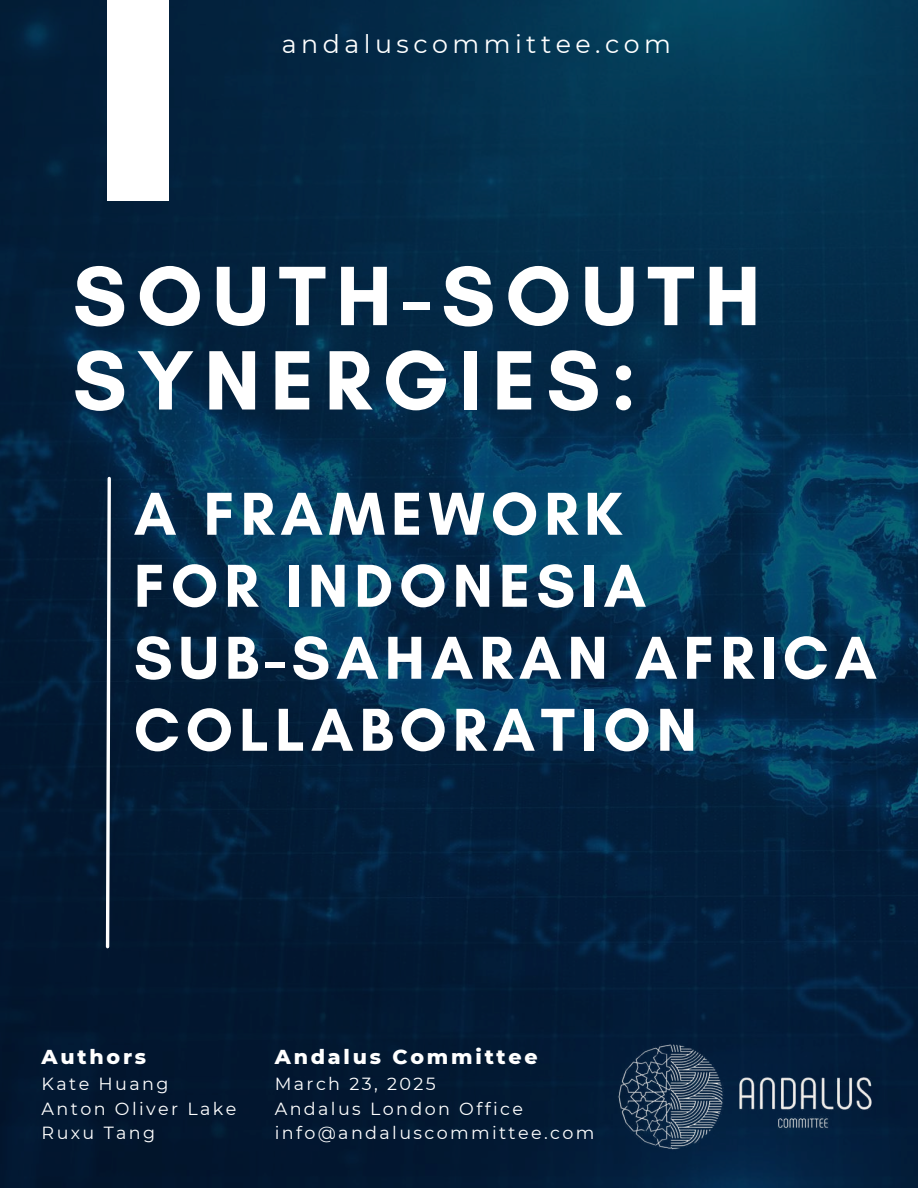
<style>
.page{position:relative;width:918px;height:1188px;background:#fff}
.page>*{position:absolute;margin:0;border:0;box-sizing:border-box;transform-origin:0 0}
.t1{font:700 85.8px/84.3px "Glacial Indifference";letter-spacing:.115em;color:#fff}
.t2{font:700 61.65px/72px "Glacial Indifference";letter-spacing:.095em;color:#fff}
.t3{font:25.35px "Montserrat";letter-spacing:.175em;color:#fff}
.t4{font:800 20.55px "Montserrat";letter-spacing:.135em;color:#fff}
.t5{font:17.55px/24.6px "Montserrat";letter-spacing:.135em;color:#fff}
</style>
<div class="page">
<img style="left:0;top:0;width:918px;height:1188px">
<svg style="left:104px;top:475px;width:9px;height:475px"></svg>
<div style="left:108px;top:0;width:61px;height:201px;background:#fff"></div>
<img style="left:592px;top:1035px;width:304px;height:122px">
<h3 class="t3" style="left:282px;top:28px;width:391px">andaluscommittee.com</h3>
<h1 class="t1" style="left:73px;top:253px;width:689px">SOUTH-SOUTH<br>SYNERGIES:</h1>
<h2 class="t2" style="left:134px;top:477px;width:745px">A FRAMEWORK<br>FOR INDONESIA<br>SUB-SAHARAN AFRICA<br>COLLABORATION</h2>
<p class="t4" style="left:42px;top:1044px;width:106px">Authors</p>
<p class="t5" style="left:42px;top:1072px;width:196px">Kate Huang<br>Anton Oliver Lake<br>Ruxu Tang</p>
<p class="t4" style="left:275px;top:1044px;width:265px">Andalus Committee</p>
<p class="t5" style="left:275px;top:1072px;width:321px">March 23, 2025<br>Andalus London Office info@andaluscommittee.com</p>
</div>
